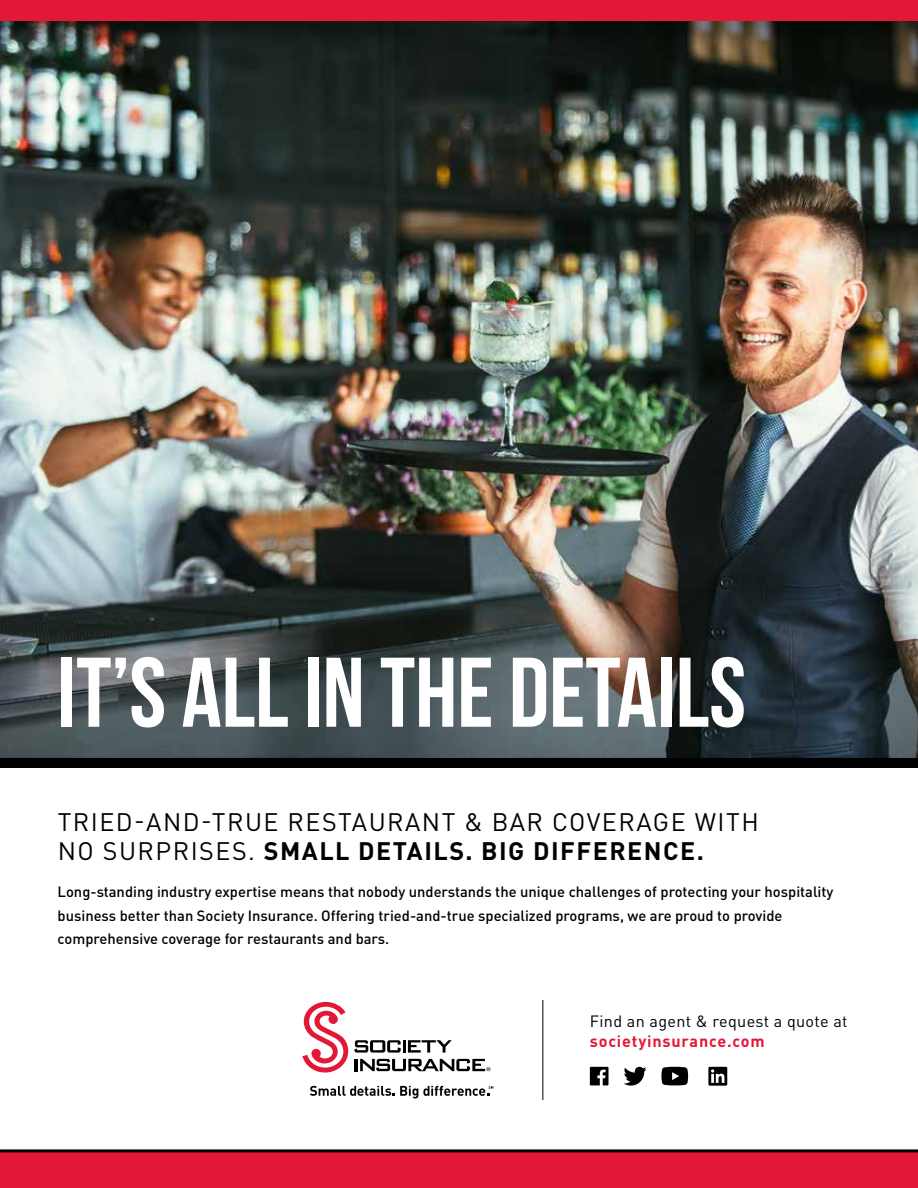
<style>
.page{position:relative;width:918px;height:1188px;background:#fff}
.page>*{position:absolute;margin:0;border:0;box-sizing:border-box;transform-origin:0 0}
.t1{font:700 98.7px "Bebas Neue";color:#fff}
.t2{font:25.05px/29.4px "DINOT";letter-spacing:.06em;color:#000}
.t3{font:16.2px "DINOT";letter-spacing:.02em;color:#000}
.t4{font:700 16.2px "DINOT";letter-spacing:.05em;color:#e31837}
.t5{font:500 14.7px/23.5px "DINOT";color:#000}
.s1{font-weight:700}
</style>
<div class="page">
<img style="left:0;top:50px;width:918px;height:707px">
<div style="left:0;top:0;width:918px;height:50px;background:#000;opacity:.35"></div>
<div style="left:0;top:0;width:918px;height:21px;background:#e31837"></div>
<svg style="left:590px;top:1067px;width:18px;height:18px"></svg>
<svg style="left:661px;top:1067px;width:27px;height:18px"></svg>
<svg style="left:708px;top:1067px;width:19px;height:19px"></svg>
<svg style="left:623px;top:1066px;width:24px;height:20px"></svg>
<svg style="left:354px;top:1040px;width:98px;height:13px"></svg>
<svg style="left:355px;top:1059px;width:136px;height:12px"></svg>
<svg style="left:302px;top:1002px;width:46px;height:71px"></svg>
<svg style="left:310px;top:1086px;width:183px;height:12px"></svg>
<hr style="left:543px;top:1000px;width:1px;height:100px;background:#000">
<svg style="left:0;top:1149px;width:918px;height:39px;background:#d21835"></svg>
<h1 class="t1" style="left:58px;top:639px;width:690px">IT’S ALL IN THE DETAILS</h1>
<h2 class="t2" style="left:58px;top:807px;width:703px">TRIED-AND-TRUE RESTAURANT &amp; BAR COVERAGE WITH<br>NO SURPRISES. <span class="s1">SMALL DETAILS. BIG DIFFERENCE.</span></h2>
<p class="t5" style="left:58px;top:880px;width:777px">Long-standing industry expertise means that nobody understands the unique challenges of protecting your hospitality business better than Society Insurance. Offering tried-and-true specialized programs, we are proud to provide comprehensive coverage for restaurants and bars.</p>
<p class="t3" style="left:590px;top:1011px;width:259px">Find an agent &amp; request a quote at</p>
<p class="t4" style="left:590px;top:1031px;width:176px">societyinsurance.com</p>
</div>
